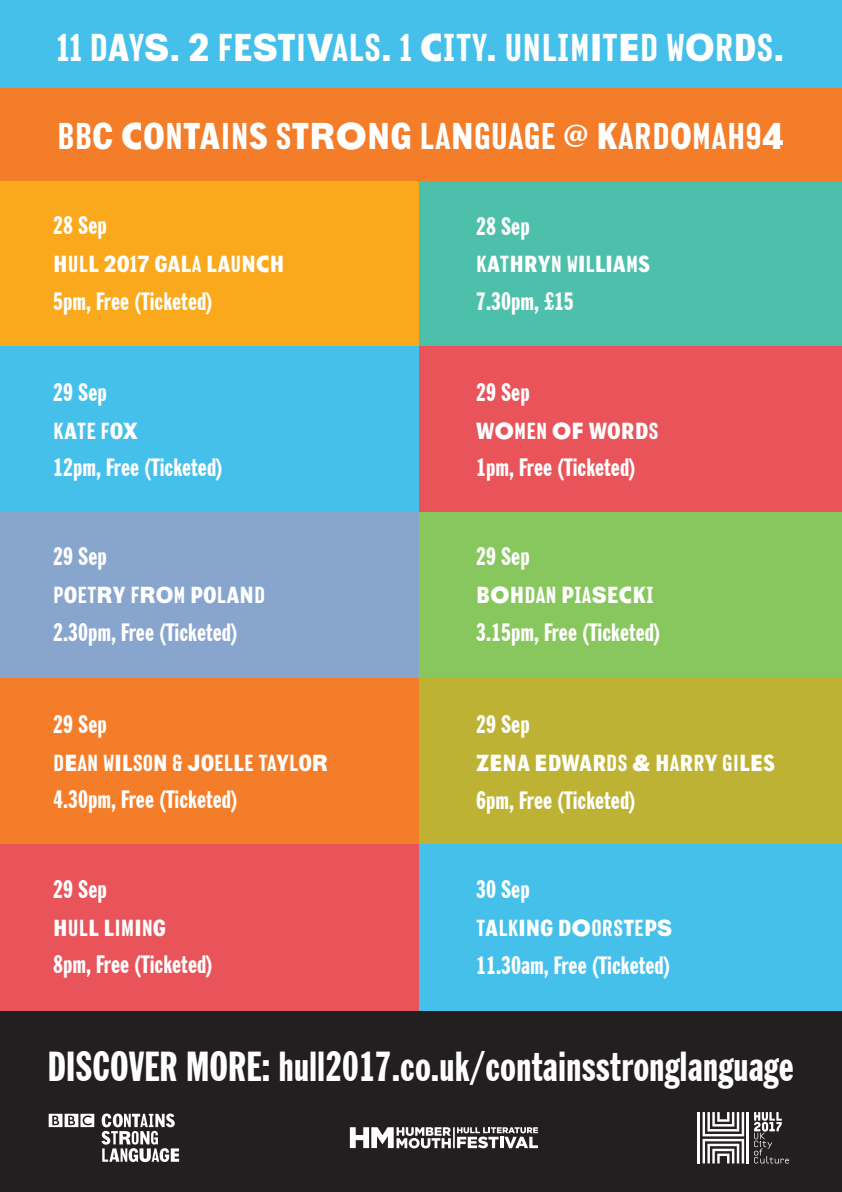
<style>
.page{position:relative;width:842px;height:1192px;background:#fff}
.page>*{position:absolute;margin:0;border:0;box-sizing:border-box;transform-origin:0 0}
.t1{font:extra-condensed 41.75px "Franklin Gothic BT";color:#fff}
.t2{font:41.75px "Local Gothic";color:#fff}
.t3{font:40.1px "Local Gothic";color:#fff}
.t4{font:extra-condensed 25px "Franklin Gothic BT";color:#fff}
.t5{font:25px "Local Gothic";color:#fff}
</style>
<div class="page">
<div style="left:0;top:1011px;width:842px;height:181px;background:#231f20"></div>
<div style="left:0;top:181px;width:420px;height:166px;background:#f9a91b"></div>
<div style="left:0;top:347px;width:420px;height:166px;background:#45c0eb"></div>
<div style="left:0;top:513px;width:420px;height:166px;background:#87a5cd"></div>
<div style="left:0;top:678px;width:420px;height:167px;background:#f47d2a"></div>
<div style="left:0;top:844px;width:420px;height:167px;background:#e8545a"></div>
<div style="left:420px;top:181px;width:422px;height:166px;background:#4dc0ab"></div>
<div style="left:420px;top:347px;width:422px;height:166px;background:#e8545a"></div>
<div style="left:420px;top:513px;width:422px;height:166px;background:#88c75d"></div>
<div style="left:420px;top:678px;width:422px;height:167px;background:#bdb233"></div>
<div style="left:420px;top:844px;width:422px;height:167px;background:#45c0eb"></div>
<svg style="left:101px;top:1114px;width:78px;height:48px"></svg>
<svg style="left:49px;top:1114px;width:45px;height:13px"></svg>
<svg style="left:457px;top:1127px;width:81px;height:21px"></svg>
<svg style="left:350px;top:1127px;width:101px;height:21px"></svg>
<hr style="left:453px;top:1127px;width:2px;height:21px;background:#fff">
<hr style="left:747px;top:1112px;width:2px;height:51px;background:#fff">
<hr style="left:698px;top:1112px;width:2px;height:51px;background:#fff">
<svg style="left:702px;top:1112px;width:42px;height:51px"></svg>
<svg style="left:754px;top:1112px;width:35px;height:52px"></svg>
<div style="left:0;top:0;width:842px;height:88px;background:#45c0eb"></div>
<div style="left:0;top:88px;width:842px;height:93px;background:#f47d2a"></div>
<h1 class="t2" style="left:57px;top:23px;width:729px">11 DAYS. 2 FESTIVALS. 1 CITY. UNLIMITED WORDS.</h1>
<h2 class="t3" style="left:57px;top:113px;width:728px">BBC CONTAINS STRONG LANGUAGE @ KARDOMAH94</h2>
<p class="t4" style="left:53px;top:211px;width:55px">28 Sep</p>
<p class="t5" style="left:53px;top:250px;width:229px">HULL 2017 GALA LAUNCH</p>
<p class="t4" style="left:53px;top:287px;width:161px">5pm, Free (Ticketed)</p>
<p class="t4" style="left:53px;top:377px;width:55px">29 Sep</p>
<p class="t5" style="left:53px;top:416px;width:86px">KATE FOX</p>
<p class="t4" style="left:53px;top:453px;width:171px">12pm, Free (Ticketed)</p>
<p class="t4" style="left:53px;top:542px;width:55px">29 Sep</p>
<p class="t5" style="left:53px;top:581px;width:213px">POETRY FROM POLAND</p>
<p class="t4" style="left:53px;top:618px;width:186px">2.30pm, Free (Ticketed)</p>
<p class="t4" style="left:53px;top:709px;width:55px">29 Sep</p>
<p class="t5" style="left:53px;top:748px;width:276px">DEAN WILSON &amp; JOELLE TAYLOR</p>
<p class="t4" style="left:53px;top:785px;width:186px">4.30pm, Free (Ticketed)</p>
<p class="t4" style="left:53px;top:874px;width:55px">29 Sep</p>
<p class="t5" style="left:53px;top:913px;width:113px">HULL LIMING</p>
<p class="t4" style="left:53px;top:950px;width:161px">8pm, Free (Ticketed)</p>
<p class="t4" style="left:476px;top:211px;width:55px">28 Sep</p>
<p class="t5" style="left:476px;top:250px;width:175px">KATHRYN WILLIAMS</p>
<p class="t4" style="left:476px;top:287px;width:99px">7.30pm, £15</p>
<p class="t4" style="left:476px;top:377px;width:55px">29 Sep</p>
<p class="t5" style="left:476px;top:416px;width:184px">WOMEN OF WORDS</p>
<p class="t4" style="left:476px;top:453px;width:161px">1pm, Free (Ticketed)</p>
<p class="t4" style="left:476px;top:542px;width:55px">29 Sep</p>
<p class="t5" style="left:476px;top:581px;width:179px">BOHDAN PIASECKI</p>
<p class="t4" style="left:476px;top:617px;width:186px">3.15pm, Free (Ticketed)</p>
<p class="t4" style="left:476px;top:710px;width:55px">29 Sep</p>
<p class="t5" style="left:476px;top:748px;width:300px">ZENA EDWARDS &amp; HARRY GILES</p>
<p class="t4" style="left:476px;top:785px;width:161px">6pm, Free (Ticketed)</p>
<p class="t4" style="left:476px;top:875px;width:55px">30 Sep</p>
<p class="t5" style="left:476px;top:914px;width:197px">TALKING DOORSTEPS</p>
<p class="t4" style="left:476px;top:950px;width:195px">11.30am, Free (Ticketed)</p>
<h1 class="t1" style="left:48px;top:1042px;width:747px">DISCOVER MORE: hull2017.co.uk/containsstronglanguage</h1>
</div>
